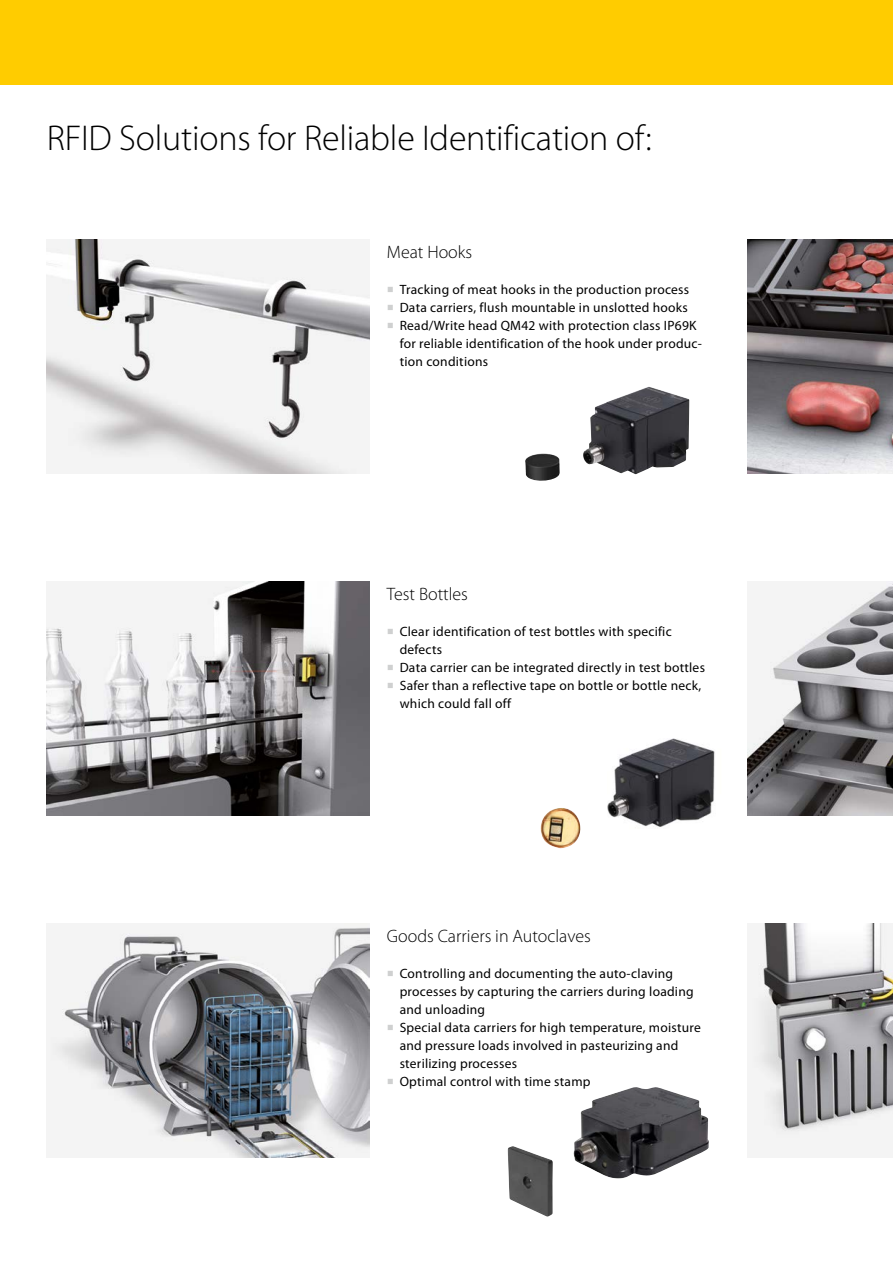
<style>
.page{position:relative;width:893px;height:1263px;background:#fff}
.page>*{position:absolute;margin:0;border:0;box-sizing:border-box;transform-origin:0 0}
.t1{font:300 36px "Myriad Pro";letter-spacing:-.005em;color:#000}
.t2{font:300 18px "Myriad Pro";color:#000}
.t3{font:13.5px/18px "Myriad Pro";letter-spacing:.02em;color:#000}
.s1{font-family:"Minion Pro";font-size:18px;color:#cfd0d0}
</style>
<div class="page">
<div style="left:0;top:0;width:893px;height:85px;background:#fc0"></div>
<img style="left:583px;top:387px;width:106px;height:88px">
<img style="left:608px;top:739px;width:107px;height:88px">
<img style="left:507px;top:1146px;width:46px;height:71px">
<img style="left:525px;top:453px;width:35px;height:28px">
<img style="left:541px;top:808px;width:40px;height:40px">
<img style="left:574px;top:1087px;width:135px;height:91px">
<img style="left:47px;top:924px;width:323px;height:234px">
<img style="left:47px;top:240px;width:323px;height:234px">
<img style="left:748px;top:924px;width:145px;height:233px">
<img style="left:748px;top:240px;width:145px;height:234px">
<img style="left:748px;top:582px;width:145px;height:234px">
<img style="left:47px;top:582px;width:323px;height:234px">
<h1 class="t1" style="left:47px;top:116px;width:606px">RFID Solutions for Reliable Identification of:</h1>
<h2 class="t2" style="left:387px;top:241px;width:87px">Meat Hooks</h2>
<p class="t3" style="left:387px;top:280px;width:304px"><span class="s1">■</span> Tracking of meat hooks in the production process</p>
<p class="t3" style="left:387px;top:298px;width:302px"><span class="s1">■</span> Data carriers, flush mountable in unslotted hooks</p>
<p class="t3" style="left:400px;top:316px;width:304px;text-indent:-13px"><span class="s1">■</span> Read/Write head QM42 with protection class IP69K for reliable identification of the hook under produc&shy;tion conditions</p>
<h2 class="t2" style="left:387px;top:583px;width:83px">Test Bottles</h2>
<p class="t3" style="left:400px;top:622px;width:274px;text-indent:-13px"><span class="s1">■</span> Clear identification of test bottles with specific defects</p>
<p class="t3" style="left:387px;top:658px;width:320px"><span class="s1">■</span> Data carrier can be integrated directly in test bottles</p>
<p class="t3" style="left:400px;top:676px;width:303px;text-indent:-13px"><span class="s1">■</span> Safer than a reflective tape on bottle or bottle neck, which could fall off</p>
<h2 class="t2" style="left:387px;top:925px;width:205px">Goods Carriers in Autoclaves</h2>
<p class="t3" style="left:400px;top:964px;width:295px;text-indent:-13px"><span class="s1">■</span> Controlling and documenting the auto-claving processes by capturing the carriers during loading and unloading</p>
<p class="t3" style="left:400px;top:1018px;width:303px;text-indent:-13px"><span class="s1">■</span> Special data carriers for high temperature, moisture and pressure loads involved in pasteurizing and sterilizing processes</p>
<p class="t3" style="left:387px;top:1072px;width:205px"><span class="s1">■</span> Optimal control with time stamp</p>
</div>
